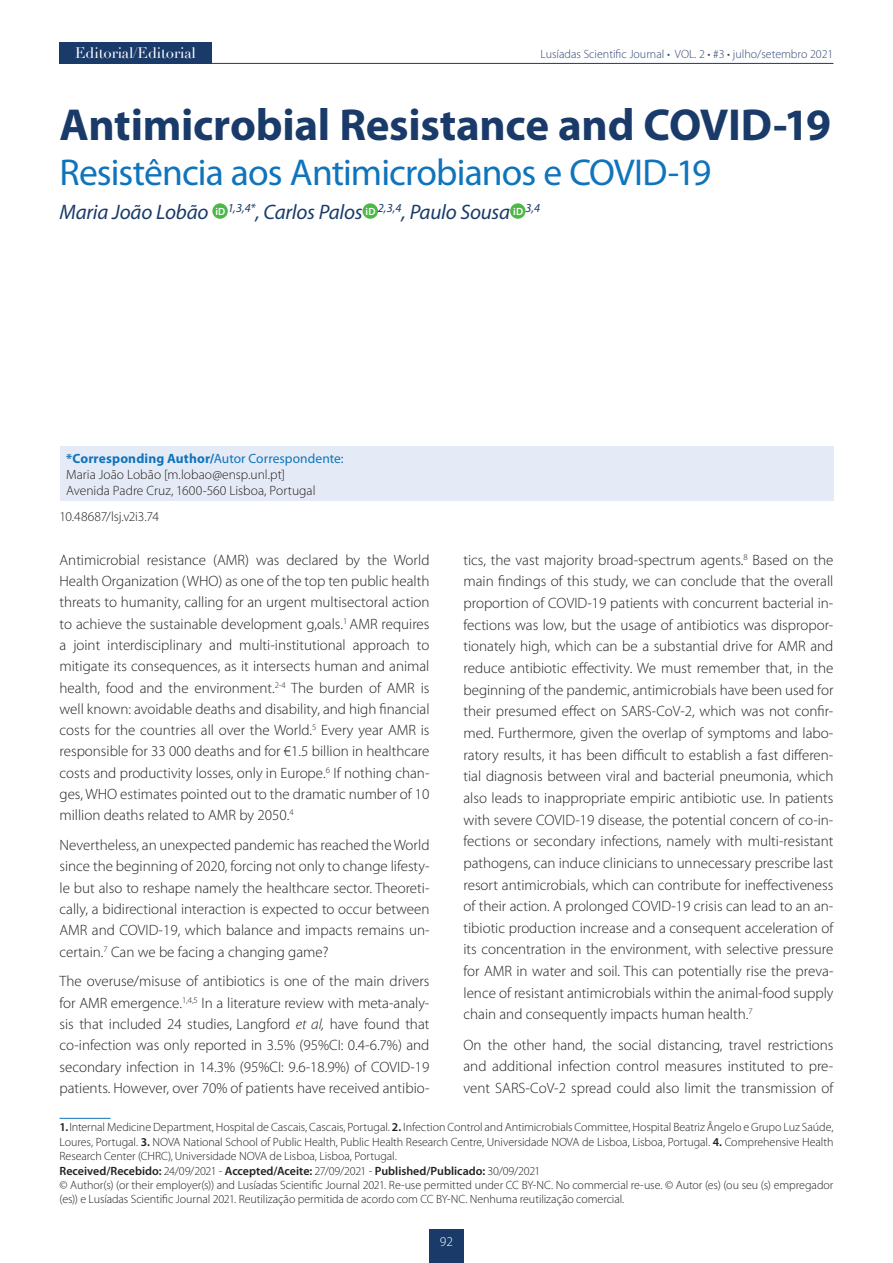
<style>
.page{position:relative;width:893px;height:1263px;background:#fff}
.page>*{position:absolute;margin:0;border:0;box-sizing:border-box;transform-origin:0 0}
.t1{font:700 45px "Myriad Pro";letter-spacing:-.005em;color:#1a3b69}
.t2{font:37.5px "Myriad Pro";letter-spacing:-.025em;color:#1074bc}
.t3{font:italic 21px "Myriad Pro";letter-spacing:-.01em;color:#1a3b69}
.t4{font:300 15px/21.6px "Myriad Pro";color:#231f20;text-align:justify}
.t5{font:15px "Didot";letter-spacing:-.01em;color:#fff}
.t6{font:300 13.5px/16.2px "Myriad Pro";color:#231f20}
.t7{font:300 13.5px "Myriad Pro";color:#fff}
.t8{font:300 12px/14.4px "Myriad Pro";letter-spacing:-.005em;color:#231f20}
.t9{font:300 12px "Myriad Pro";color:#2f4772}
.s1{font-weight:700;color:#1074bc}
.s2{font-weight:400;color:#1074bc}
.s3{font-style:italic}
.s4{font-weight:600}
</style>
<div class="page">
<div style="left:429px;top:1229px;width:34px;height:34px;background:#1a3b69"></div>
<hr style="left:60px;top:63px;width:773px;height:1px;background:#1a3b69">
<div style="left:212px;top:203px;width:16px;height:16px;background:#4cb848;border-radius:50%"></div>
<div style="left:363px;top:203px;width:15px;height:16px;background:#4cb848;border-radius:50%"></div>
<div style="left:510px;top:203px;width:15px;height:16px;background:#4cb848;border-radius:50%"></div>
<hr style="left:60px;top:1118px;width:51px;height:1px;background:#1074bc">
<div style="left:60px;top:446px;width:774px;height:55px;background:#e5ebf6"></div>
<div style="left:60px;top:42px;width:152px;height:21px;background:#1a3b69"></div>
<p class="t5" style="left:75px;top:43px;width:122px">Editorial/Editorial</p>
<p class="t9" style="left:541px;top:48px;width:294px">Lusíadas Scientific Journal • VOL. 2 • #3 • julho/setembro 2021</p>
<h1 class="t1" style="left:60px;top:100px;width:773px">Antimicrobial Resistance and COVID-19</h1>
<h2 class="t2" style="left:60px;top:152px;width:653px">Resistência aos Antimicrobianos e COVID-19</h2>
<h3 class="t3" style="left:60px;top:200px;width:482px">Maria João Lobão <sup>iD</sup> <sup>1,3,4*</sup>, Carlos Palos <sup>iD</sup> <sup>2,3,4</sup>, Paulo Sousa <sup>iD</sup> <sup>3,4</sup></h3>
<p class="t6" style="left:66px;top:450px;width:279px"><span class="s1">*Corresponding Author/</span><span class="s2">Autor Correspondente:<br></span>Maria João Lobão [m.lobao@ensp.unl.pt]<br>Avenida Padre Cruz, 1600-560 Lisboa, Portugal</p>
<p class="t6" style="left:60px;top:509px;width:101px">10.48687/lsj.v2i3.74</p>
<p class="t4" style="left:60px;top:549px;width:371px">Antimicrobial resistance (AMR) was declared by the World Health Organization (WHO) as one of the top ten public health threats to humanity, calling for an urgent multisectoral action to achieve the sustainable development g,oals.<sup>1</sup> AMR requires a joint interdisciplinary and multi-institutional approach to mitigate its consequences, as it intersects human and animal health, food and the environment.<sup>2-4</sup> The burden of AMR is well known: avoidable deaths and disability, and high financial costs for the countries all over the World.<sup>5</sup> Every year AMR is responsible for 33 000 deaths and for €1.5 billion in healthcare costs and productivity losses, only in Europe.<sup>6</sup> If nothing chan&shy;ges, WHO estimates pointed out to the dramatic number of 10 million deaths related to AMR by 2050.<sup>4</sup></p>
<p class="t4" style="left:60px;top:835px;width:371px">Nevertheless, an unexpected pandemic has reached the World since the beginning of 2020, forcing not only to change lifesty&shy;le but also to reshape namely the healthcare sector. Theoreti&shy;cally, a bidirectional interaction is expected to occur between AMR and COVID-19, which balance and impacts remains un&shy;certain.<sup>7</sup> Can we be facing a changing game?</p>
<p class="t4" style="left:60px;top:971px;width:371px">The overuse/misuse of antibiotics is one of the main drivers for AMR emergence.<sup>1,4,5</sup> In a literature review with meta-analy&shy;sis that included 24 studies, Langford <span class="s3">et al,</span> have found that co-infection was only reported in 3.5% (95%CI: 0.4-6.7%) and secondary infection in 14.3% (95%CI: 9.6-18.9%) of COVID-19 patients. However, over 70% of patients have received antibio-</p>
<p class="t4" style="left:463px;top:549px;width:371px">tics, the vast majority broad-spectrum agents.<sup>8</sup> Based on the main findings of this study, we can conclude that the overall proportion of COVID-19 patients with concurrent bacterial in&shy;fections was low, but the usage of antibiotics was dispropor&shy;tionately high, which can be a substantial drive for AMR and reduce antibiotic effectivity. We must remember that, in the beginning of the pandemic, antimicrobials have been used for their presumed effect on SARS-CoV-2, which was not confir&shy;med. Furthermore, given the overlap of symptoms and labo&shy;ratory results, it has been difficult to establish a fast differen&shy;tial diagnosis between viral and bacterial pneumonia, which also leads to inappropriate empiric antibiotic use. In patients with severe COVID-19 disease, the potential concern of co-in&shy;fections or secondary infections, namely with multi-resistant pathogens, can induce clinicians to unnecessary prescribe last resort antimicrobials, which can contribute for ineffectiveness of their action. A prolonged COVID-19 crisis can lead to an an&shy;tibiotic production increase and a consequent acceleration of its concentration in the environment, with selective pressure for AMR in water and soil. This can potentially rise the preva&shy;lence of resistant antimicrobials within the animal-food supply chain and consequently impacts human health.<sup>7</sup></p>
<p class="t4" style="left:463px;top:1034px;width:371px">On the other hand, the social distancing, travel restrictions and additional infection control measures instituted to pre&shy;vent SARS-CoV-2 spread could also limit the transmission of</p>
<p class="t8" style="left:60px;top:1120px;width:775px"><span class="s4">1.</span>Internal Medicine Department, Hospital de Cascais, Cascais, Portugal. <span class="s4">2.</span> Infection Control and Antimicrobials Committee, Hospital Beatriz Ângelo e Grupo Luz Saúde, Loures, Portugal. <span class="s4">3.</span> NOVA National School of Public Health, Public Health Research Centre, Universidade NOVA de Lisboa, Lisboa, Portugal. <span class="s4">4.</span> Comprehensive Health Research Center (CHRC), Universidade NOVA de Lisboa, Lisboa, Portugal.<br><span class="s4">Received/Recebido:</span> 24/09/2021 - <span class="s4">Accepted/Aceite:</span> 27/09/2021 - <span class="s4">Published/Publicado:</span> 30/09/2021<br>© Author(s) (or their employer(s)) and Lusíadas Scientific Journal 2021. Re-use permitted under CC BY-NC. No commercial re-use. © Autor (es) (ou seu (s) empregador (es)) e Lusíadas Scientific Journal 2021. Reutilização permitida de acordo com CC BY-NC. Nenhuma reutilização comercial.</p>
<p class="t7" style="left:440px;top:1234px;width:15px">92</p>
</div>
